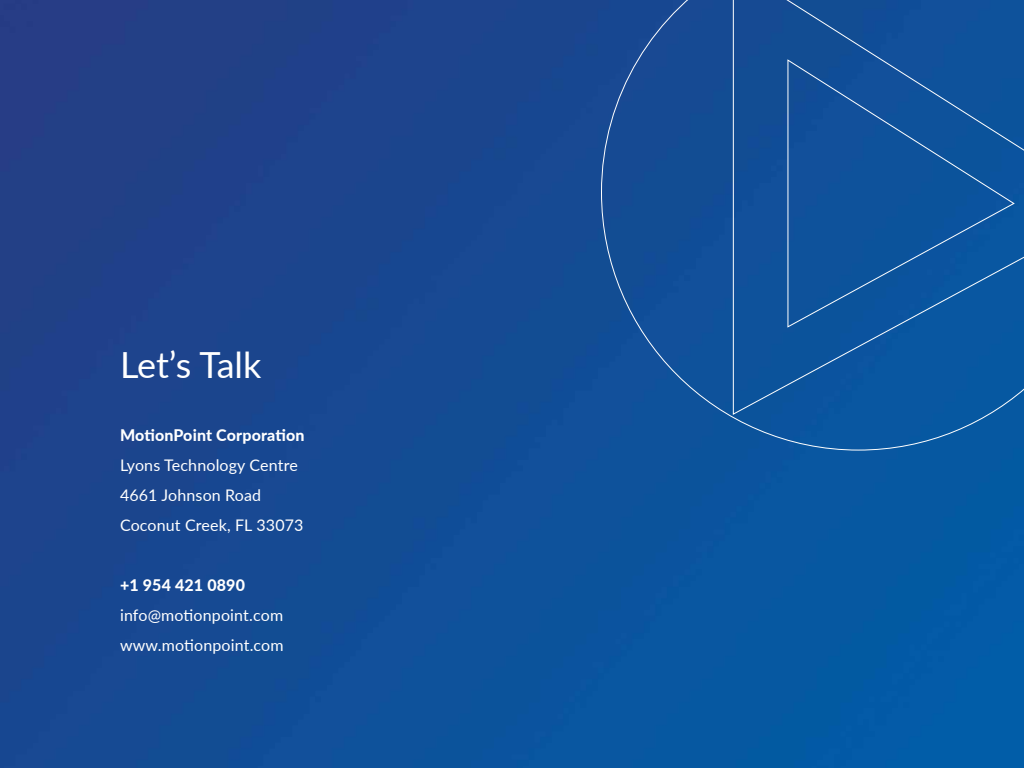
<style>
.page{position:relative;width:1024px;height:768px;background:#fff}
.page>*{position:absolute;margin:0;border:0;box-sizing:border-box;transform-origin:0 0}
.t1{font:36px "Lato";letter-spacing:-.005em;color:#fff}
.t2{font:16px/30px "Lato";letter-spacing:.01em;color:#fff}
.t3{font:800 16px "Lato";letter-spacing:.01em;color:#fff}
</style>
<div class="page">
<img style="left:0;top:0;width:1024px;height:768px">
<div style="left:600px;top:0;width:424px;height:451px;background:#0e529b"></div>
<h1 class="t1" style="left:120px;top:339px;width:143px">Let’s Talk</h1>
<p class="t3" style="left:120px;top:423px;width:186px">MotionPoint Corporation</p>
<p class="t2" style="left:120px;top:450px;width:185px">Lyons Technology Centre<br>4661 Johnson Road<br>Coconut Creek, FL 33073</p>
<p class="t3" style="left:120px;top:573px;width:126px">+1 954 421 0890</p>
<p class="t2" style="left:120px;top:600px;width:165px">info@motionpoint.com www.motionpoint.com</p>
</div>
